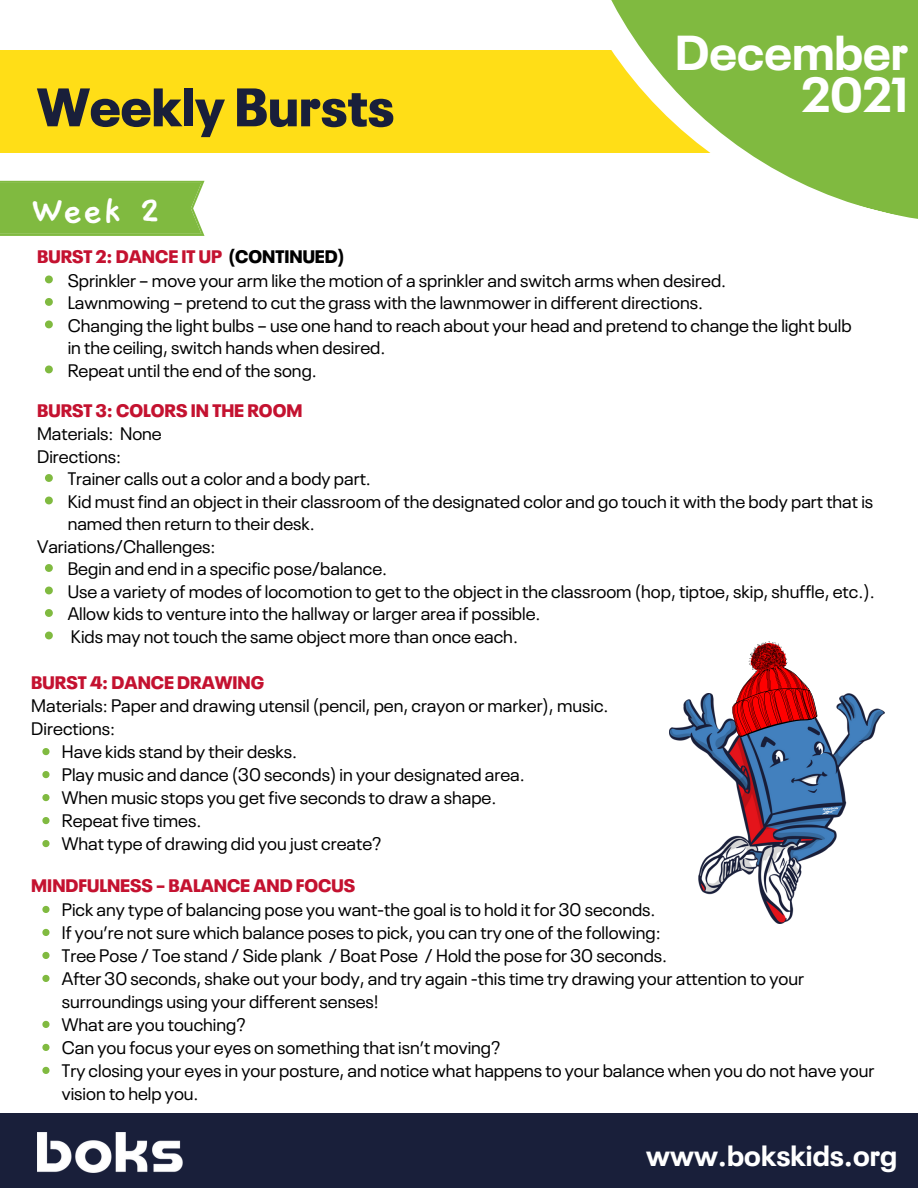
<style>
.page{position:relative;width:918px;height:1188px;background:#fff}
.page>*{position:absolute;margin:0;border:0;box-sizing:border-box;transform-origin:0 0}
.t1{font:900 53.55px "Neue Plak";color:#191f3a}
.t2{font:700 48.6px/41.7px "Neue Plak";color:#fff;text-align:right}
.t3{font:700 42.3px "Gaegu";color:#fff}
.t4{font:700 29.1px "Neue Plak";color:#fff}
.t5{font:18px/22.5px "Neue Plak";color:#000}
.t6{font:900 18px "Neue Plak";color:#c41230}
.s1{color:#000}
</style>
<div class="page">
<div style="left:0;top:50px;width:918px;height:103px;background:#ffde17"></div>
<svg style="left:0;top:181px;width:205px;height:55px;background:#84bc46"></svg>
<svg style="left:611px;top:0;width:307px;height:219px;fill:#80ba40"></svg>
<svg style="left:45px;top:474px;width:8px;height:8px"></svg>
<svg style="left:45px;top:497px;width:8px;height:7px"></svg>
<svg style="left:45px;top:564px;width:8px;height:8px"></svg>
<svg style="left:45px;top:587px;width:8px;height:7px"></svg>
<svg style="left:45px;top:609px;width:8px;height:8px"></svg>
<svg style="left:45px;top:632px;width:8px;height:7px"></svg>
<div style="left:0;top:1113px;width:918px;height:75px;background:#191f3a"></div>
<img style="left:37px;top:1132px;width:146px;height:41px">
<svg style="left:42px;top:748px;width:8px;height:7px"></svg>
<svg style="left:42px;top:771px;width:8px;height:7px"></svg>
<svg style="left:42px;top:794px;width:8px;height:7px"></svg>
<svg style="left:42px;top:817px;width:8px;height:7px"></svg>
<svg style="left:42px;top:840px;width:8px;height:7px"></svg>
<svg style="left:45px;top:275px;width:8px;height:8px"></svg>
<svg style="left:45px;top:298px;width:8px;height:8px"></svg>
<svg style="left:45px;top:320px;width:8px;height:8px"></svg>
<svg style="left:45px;top:365px;width:8px;height:8px"></svg>
<svg style="left:42px;top:906px;width:8px;height:7px"></svg>
<svg style="left:42px;top:929px;width:8px;height:7px"></svg>
<svg style="left:42px;top:952px;width:8px;height:7px"></svg>
<svg style="left:42px;top:975px;width:8px;height:7px"></svg>
<svg style="left:42px;top:1021px;width:8px;height:7px"></svg>
<svg style="left:42px;top:1044px;width:8px;height:7px"></svg>
<svg style="left:42px;top:1067px;width:8px;height:7px"></svg>
<img style="left:669px;top:694px;width:215px;height:230px">
<svg style="left:705px;top:641px;width:118px;height:114px"></svg>
<p class="t1" style="left:37px;top:61px;width:359px">Weekly Bursts</p>
<p class="t3" style="left:31px;top:190px;width:132px">Week 2</p>
<p class="t6" style="left:37px;top:241px;width:309px">BURST 2: DANCE IT UP <span class="s1">(CONTINUED)</span></p>
<p class="t2" style="left:675px;top:26px;width:235px">December<br>2021</p>
<p class="t5" style="left:68px;top:267px;width:660px">Sprinkler – move your arm like the motion of a sprinkler and switch arms when desired.</p>
<p class="t5" style="left:68px;top:289px;width:637px">Lawnmowing – pretend to cut the grass with the lawnmower in different directions.</p>
<p class="t5" style="left:68px;top:312px;width:785px">Changing the light bulbs – use one hand to reach about your head and pretend to change the light bulb in the ceiling, switch hands when desired.</p>
<p class="t5" style="left:68px;top:357px;width:251px">Repeat until the end of the song.</p>
<p class="t6" style="left:37px;top:395px;width:267px">BURST 3: COLORS IN THE ROOM</p>
<p class="t5" style="left:37px;top:420px;width:126px">Materials: None</p>
<p class="t5" style="left:37px;top:443px;width:85px">Directions:</p>
<p class="t5" style="left:68px;top:465px;width:305px">Trainer calls out a color and a body part.</p>
<p class="t5" style="left:68px;top:488px;width:807px">Kid must find an object in their classroom of the designated color and go touch it with the body part that is named then return to their desk.</p>
<p class="t5" style="left:68px;top:555px;width:321px">Begin and end in a specific pose/balance.</p>
<p class="t5" style="left:68px;top:578px;width:809px">Use a variety of modes of locomotion to get to the object in the classroom (hop, tiptoe, skip, shuffle, etc.).</p>
<p class="t5" style="left:68px;top:600px;width:474px">Allow kids to venture into the hallway or larger area if possible.</p>
<p class="t5" style="left:71px;top:623px;width:449px">Kids may not touch the same object more than once each.</p>
<p class="t5" style="left:37px;top:533px;width:180px">Variations/Challenges:</p>
<p class="t6" style="left:31px;top:666px;width:235px">BURST 4: DANCE DRAWING</p>
<p class="t5" style="left:31px;top:692px;width:579px">Materials: Paper and drawing utensil (pencil, pen, crayon or marker), music.</p>
<p class="t5" style="left:31px;top:715px;width:85px">Directions:</p>
<p class="t5" style="left:62px;top:738px;width:237px">Have kids stand by their desks.</p>
<p class="t5" style="left:62px;top:761px;width:464px">Play music and dance (30 seconds) in your designated area.</p>
<p class="t5" style="left:62px;top:784px;width:436px">When music stops you get five seconds to draw a shape.</p>
<p class="t5" style="left:62px;top:807px;width:141px">Repeat five times.</p>
<p class="t5" style="left:62px;top:830px;width:321px">What type of drawing did you just create?</p>
<p class="t6" style="left:31px;top:870px;width:325px">MINDFULNESS – BALANCE AND FOCUS</p>
<p class="t5" style="left:62px;top:896px;width:595px">Pick any type of balancing pose you want-the goal is to hold it for 30 seconds.</p>
<p class="t5" style="left:62px;top:919px;width:600px">If you’re not sure which balance poses to pick, you can try one of the following:</p>
<p class="t5" style="left:62px;top:942px;width:607px">Tree Pose / Toe stand / Side plank / Boat Pose / Hold the pose for 30 seconds.</p>
<p class="t5" style="left:62px;top:965px;width:744px;line-height:23px">After 30 seconds, shake out your body, and try again -this time try drawing your attention to your surroundings using your different senses!</p>
<p class="t5" style="left:62px;top:1011px;width:185px">What are you touching?</p>
<p class="t5" style="left:62px;top:1034px;width:440px">Can you focus your eyes on something that isn’t moving?</p>
<p class="t5" style="left:62px;top:1057px;width:814px;line-height:23px">Try closing your eyes in your posture, and notice what happens to your balance when you do not have your vision to help you.</p>
<p class="t4" style="left:646px;top:1130px;width:253px">www.bokskids.org</p>
</div>
